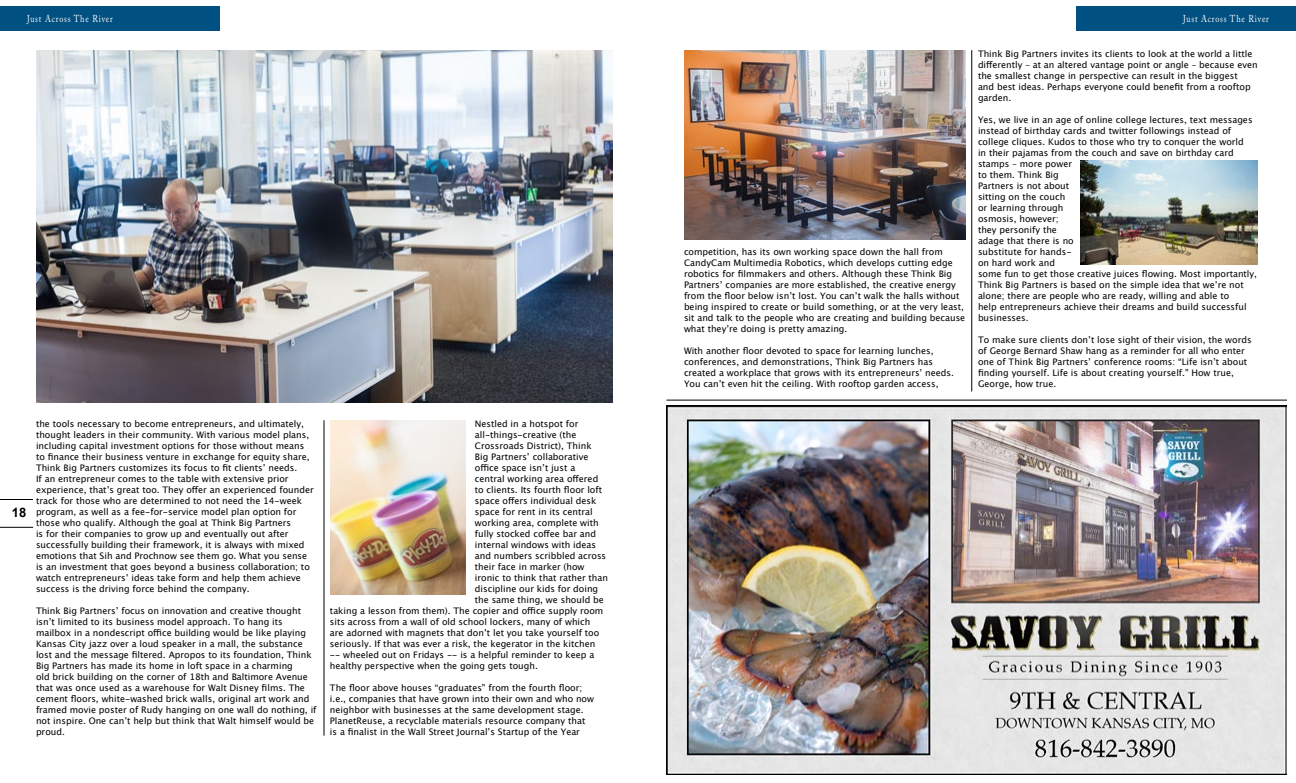
<style>
.page{position:relative;width:1296px;height:783px;background:#fff}
.page>*{position:absolute;margin:0;border:0;box-sizing:border-box;transform-origin:0 0}
.t1{font:700 13px "Arial";color:#000}
.t2{font:10px "Adobe Caslon Pro";letter-spacing:.1em;color:#fff;scale:.8 1}
.t3{font:9px/11px "Lucida Grande";color:#000}
</style>
<div class="page">
<hr style="left:0;top:499px;width:33px;height:1px;background:#000">
<hr style="left:0;top:527px;width:33px;height:1px;background:#000">
<div style="left:1076px;top:7px;width:220px;height:24px;background:#005081"></div>
<img style="left:684px;top:50px;width:282px;height:189px">
<hr style="left:972px;top:50px;width:1px;height:341px;background:#000">
<img style="left:667px;top:406px;width:620px;height:368px">
<hr style="left:667px;top:400px;width:620px;height:1px;background:#000">
<img style="left:1080px;top:160px;width:178px;height:104px">
<div style="left:0;top:7px;width:220px;height:24px;background:#005081"></div>
<img style="left:330px;top:420px;width:136px;height:174px">
<img style="left:36px;top:50px;width:576px;height:352px">
<hr style="left:324px;top:420px;width:1px;height:316px;background:#000">
<p class="t2" style="left:27px;top:13px;width:109px">Just Across The River</p>
<h1 class="t1" style="left:12px;top:505px;width:16px">18</h1>
<p class="t3" style="left:36px;top:419px;width:279px">the tools necessary to become entrepreneurs, and ultimately, thought leaders in their community. With various model plans, including capital investment options for those without means to finance their business venture in exchange for equity share, Think Big Partners customizes its focus to fit clients’ needs.<br>If an entrepreneur comes to the table with extensive prior experience, that’s great too. They offer an experienced founder track for those who are determined to not need the 14-week program, as well as a fee-for-service model plan option for those who qualify. Although the goal at Think Big Partners<br>is for their companies to grow up and eventually out after successfully building their framework, it is always with mixed emotions that Sih and Prochnow see them go. What you sense is an investment that goes beyond a business collaboration; to watch entrepreneurs’ ideas take form and help them achieve success is the driving force behind the company.</p>
<p class="t3" style="left:36px;top:606px;width:282px">Think Big Partners’ focus on innovation and creative thought isn’t limited to its business model approach. To hang its mailbox in a nondescript office building would be like playing Kansas City jazz over a loud speaker in a mall, the substance lost and the message filtered. Apropos to its foundation, Think Big Partners has made its home in loft space in a charming<br>old brick building on the corner of 18th and Baltimore Avenue that was once used as a warehouse for Walt Disney films. The cement floors, white-washed brick walls, original art work and framed movie poster of Rudy hanging on one wall do nothing, if not inspire. One can’t help but think that Walt himself would be proud.</p>
<p class="t3" style="left:475px;top:419px;width:105px">Nestled in a hotspot for</p>
<p class="t3" style="left:475px;top:430px;width:103px">all-things-creative (the</p>
<p class="t3" style="left:475px;top:441px;width:118px">Crossroads District), Think</p>
<p class="t3" style="left:475px;top:452px;width:115px">Big Partners’ collaborative</p>
<p class="t3" style="left:475px;top:463px;width:102px">office space isn’t just a</p>
<p class="t3" style="left:475px;top:474px;width:125px">central working area offered</p>
<p class="t3" style="left:475px;top:485px;width:129px">to clients. Its fourth floor loft</p>
<p class="t3" style="left:475px;top:496px;width:123px">space offers individual desk</p>
<p class="t3" style="left:475px;top:507px;width:119px">space for rent in its central</p>
<p class="t3" style="left:475px;top:518px;width:125px">working area, complete with</p>
<p class="t3" style="left:475px;top:529px;width:123px">fully stocked coffee bar and</p>
<p class="t3" style="left:475px;top:540px;width:123px">internal windows with ideas</p>
<p class="t3" style="left:475px;top:551px;width:133px">and numbers scribbled across</p>
<p class="t3" style="left:475px;top:562px;width:111px">their face in marker (how</p>
<p class="t3" style="left:475px;top:573px;width:135px">ironic to think that rather than</p>
<p class="t3" style="left:475px;top:584px;width:125px">discipline our kids for doing</p>
<p class="t3" style="left:475px;top:595px;width:130px">the same thing, we should be</p>
<p class="t3" style="left:330px;top:606px;width:275px">taking a lesson from them). The copier and office supply room</p>
<p class="t3" style="left:330px;top:617px;width:262px">sits across from a wall of old school lockers, many of which</p>
<p class="t3" style="left:330px;top:628px;width:271px">are adorned with magnets that don’t let you take yourself too</p>
<p class="t3" style="left:330px;top:639px;width:267px">seriously. If that was ever a risk, the kegerator in the kitchen</p>
<p class="t3" style="left:330px;top:650px;width:266px">-- wheeled out on Fridays -- is a helpful reminder to keep a</p>
<p class="t3" style="left:330px;top:661px;width:209px">healthy perspective when the going gets tough.</p>
<p class="t3" style="left:330px;top:683px;width:266px">The floor above houses “graduates” from the fourth floor; i.e., companies that have grown into their own and who now neighbor with businesses at the same development stage.<br>PlanetReuse, a recyclable materials resource company that is a finalist in the Wall Street Journal’s Startup of the Year</p>
<p class="t3" style="left:684px;top:246px;width:283px">competition, has its own working space down the hall from CandyCam Multimedia Robotics, which develops cutting edge robotics for filmmakers and others. Although these Think Big Partners’ companies are more established, the creative energy from the floor below isn’t lost. You can’t walk the halls without being inspired to create or build something, or at the very least, sit and talk to the people who are creating and building because what they’re doing is pretty amazing.</p>
<p class="t3" style="left:684px;top:345px;width:272px">With another floor devoted to space for learning lunches, conferences, and demonstrations, Think Big Partners has created a workplace that grows with its entrepreneurs’ needs.<br>You can’t even hit the ceiling. With rooftop garden access,</p>
<p class="t2" style="left:1183px;top:13px;width:109px">Just Across The River</p>
<p class="t3" style="left:978px;top:49px;width:281px">Think Big Partners invites its clients to look at the world a little differently – at an altered vantage point or angle – because even the smallest change in perspective can result in the biggest<br>and best ideas. Perhaps everyone could benefit from a rooftop garden.</p>
<p class="t3" style="left:978px;top:115px;width:281px">Yes, we live in an age of online college lectures, text messages instead of birthday cards and twitter followings instead of college cliques. Kudos to those who try to conquer the world<br>in their pajamas from the couch and save on birthday card stamps – more power<br>to them. Think Big<br>Partners is not about<br>sitting on the couch<br>or learning through<br>osmosis, however;<br>they personify the<br>adage that there is no<br>substitute for hands-<br>on hard work and<br>some fun to get those creative juices flowing. Most importantly, Think Big Partners is based on the simple idea that we’re not alone; there are people who are ready, willing and able to<br>help entrepreneurs achieve their dreams and build successful businesses.</p>
<p class="t3" style="left:978px;top:335px;width:275px">To make sure clients don’t lose sight of their vision, the words of George Bernard Shaw hang as a reminder for all who enter one of Think Big Partners’ conference rooms: “Life isn’t about finding yourself. Life is about creating yourself.” How true, George, how true.</p>
</div>
